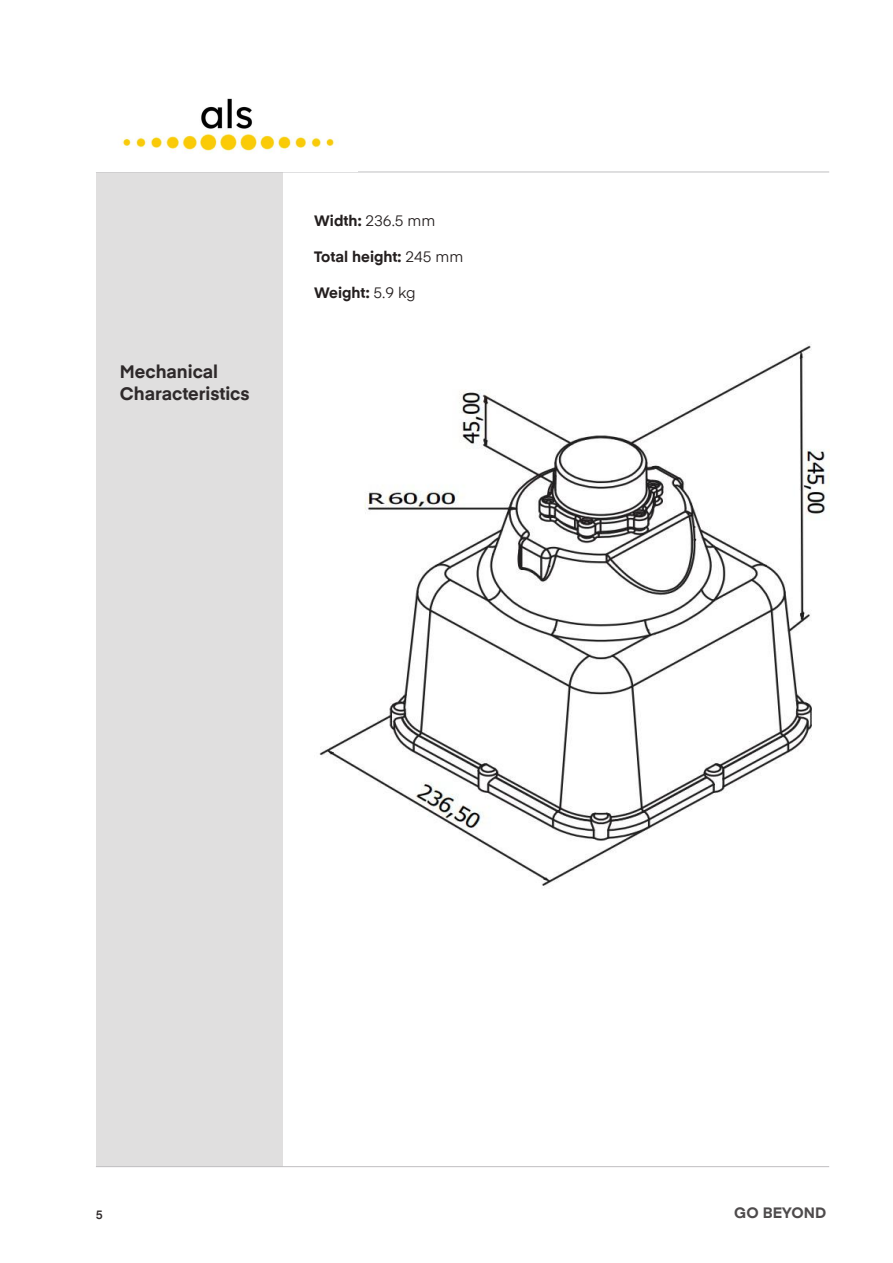
<style>
.page{position:relative;width:893px;height:1263px;background:#fff}
.page>*{position:absolute;margin:0;border:0;box-sizing:border-box;transform-origin:0 0}
.t1{font:700 18px/21.6px "Eina 01";color:#2e292a}
.t2{font:700 15px "Eina 01";color:#241f1f}
.t3{font:15px "Eina 01";color:#241f1f}
.t4{font:700 15px "Eina 02";color:#4e4b4c}
.t5{font:600 12px "Eina 01";color:#2e292a}
.s1{font-weight:700}
.s2{font-weight:400}
</style>
<div class="page">
<div style="left:96px;top:172px;width:186px;height:995px;background:#e0dfdf"></div>
<hr style="left:96px;top:1166px;width:733px;height:1px;background:#c0bfc1">
<hr style="left:96px;top:172px;width:733px;height:1px;background:#c0bfc1">
<img style="left:319px;top:344px;width:510px;height:544px">
<img style="left:122px;top:98px;width:215px;height:55px">
<p class="t1" style="left:120px;top:360px;width:131px">Mechanical<br>Characteristics</p>
<p class="t3" style="left:314px;top:209px;width:123px"><span class="s1">Width:</span> 236.5 mm</p>
<p class="t2" style="left:314px;top:245px;width:151px">Total height: <span class="s2">245 mm</span></p>
<p class="t2" style="left:314px;top:281px;width:103px">Weight: <span class="s2">5.9 kg</span></p>
<p class="t5" style="left:96px;top:1205px;width:8px">5</p>
<p class="t4" style="left:734px;top:1202px;width:93px">GO BEYOND</p>
</div>
